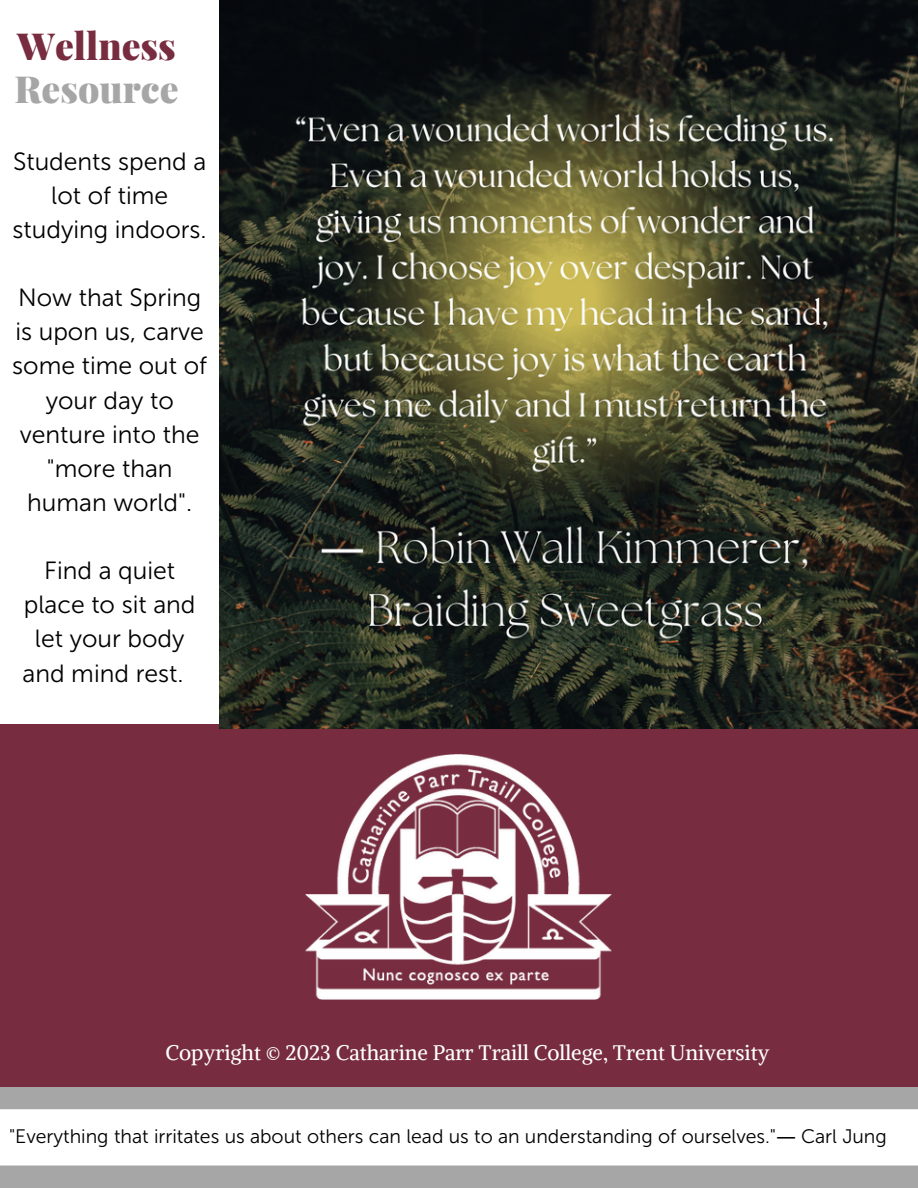
<style>
.page{position:relative;width:918px;height:1188px;background:#fff}
.page>*{position:absolute;margin:0;border:0;box-sizing:border-box;transform-origin:0 0}
.t1{font:900 37.35px "Playfair Display";color:#772c3f}
.t2{font:900 37.35px "Playfair Display";color:#a6a6a6}
.t3{font:24.75px/34.2px "Museo Sans 300";color:#000;text-align:center}
.t4{font:21px "Alike";color:#fff}
.t5{font:19.5px "Museo Sans 300";color:#000}
.s1{font-family:"Noto Sans"}
</style>
<div class="page">
<div style="left:0;top:1166px;width:918px;height:22px;background:#a6a6a6"></div>
<div style="left:0;top:1087px;width:918px;height:22px;background:#a6a6a6"></div>
<div style="left:0;top:729px;width:918px;height:357px;background:#772c3f"></div>
<img style="left:306px;top:754px;width:306px;height:245px">
<div style="left:0;top:724px;width:918px;height:21px;background:#772c3f"></div>
<img style="left:219px;top:0;width:699px;height:729px">
<p class="t1" style="left:17px;top:20px;width:160px">Wellness</p>
<h1 class="t2" style="left:15px;top:63px;width:165px">Resource</h1>
<p class="t3" style="left:13px;top:144px;width:195px">Students spend a</p>
<p class="t3" style="left:13px;top:179px;width:196px">lot of time studying indoors.</p>
<p class="t3" style="left:12px;top:281px;width:196px">Now that Spring is upon us, carve some time out of your day to venture into the "more than human world".</p>
<p class="t3" style="left:22px;top:554px;width:175px">Find a quiet place to sit and let your body and mind rest.</p>
<p class="t4" style="left:165px;top:1039px;width:606px">Copyright © 2023 Catharine Parr Traill College, Trent University</p>
<p class="t5" style="left:9px;top:1126px;width:879px">"Everything that irritates us about others can lead us to an understanding of ourselves."<span class="s1">―</span> Carl Jung</p>
</div>
